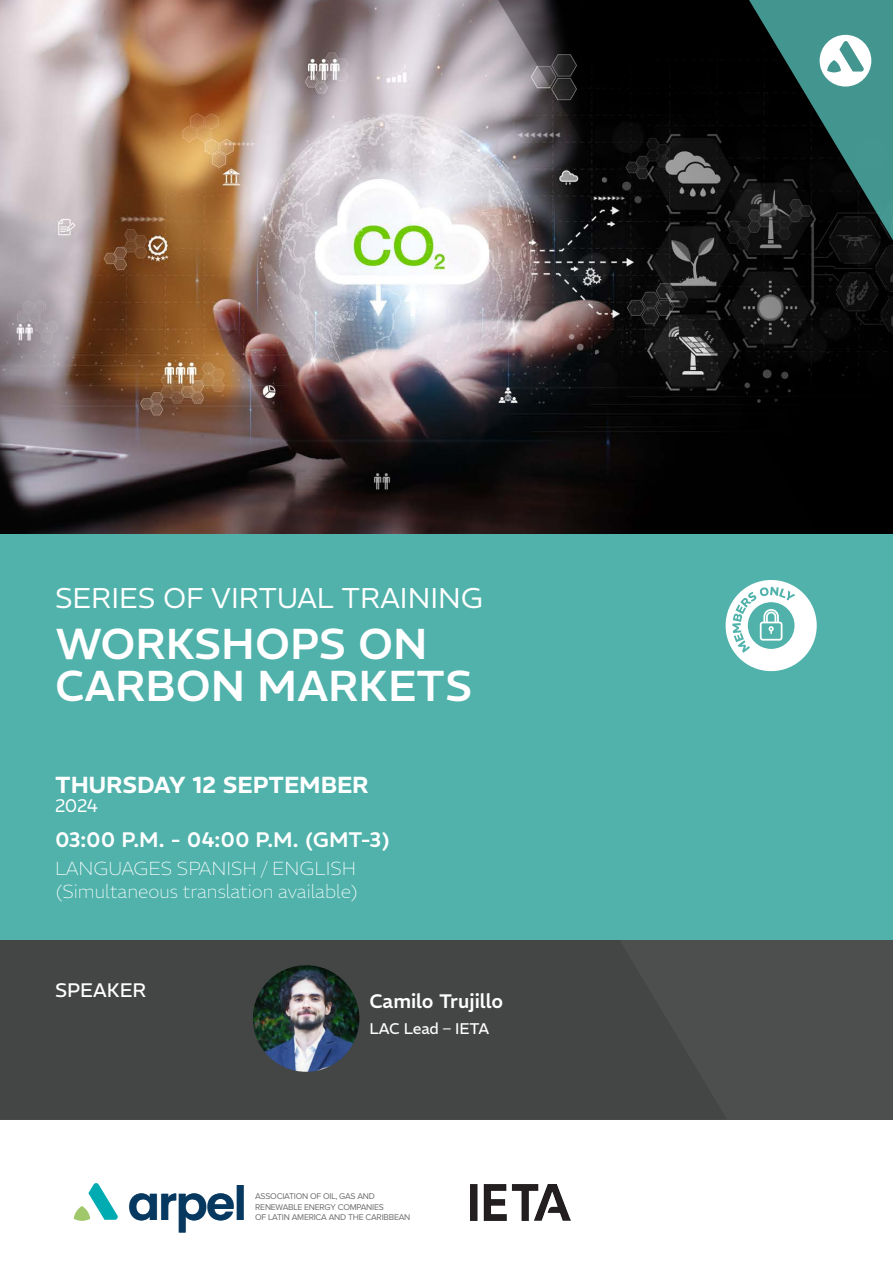
<style>
.page{position:relative;width:893px;height:1263px;background:#fff}
.page>*{position:absolute;margin:0;border:0;box-sizing:border-box;transform-origin:0 0}
.t1{font:600 47.25px "Poppins";letter-spacing:-.035em;color:#073960}
.t2{font:500 43.2px/42.6px "REM";color:#fff}
.t3{font:300 28.5px "REM";color:#fff}
.t4{font:600 23.1px "REM";color:#fff}
.t5{font:500 21px "REM";color:#fff}
.t6{font:500 19.5px "REM";color:#fff}
.t7{font:19.5px "REM";color:#fff}
.t8{font:100 18.9px/22.6px "REM";color:#fff}
.t9{font:300 18.15px "REM";color:#fff}
.t10{font:15.45px "REM";letter-spacing:-.01em;color:#fff}
.t11{font:8.7px/10.4px "Proxima Nova";letter-spacing:-.025em;color:#6d6e70}
</style>
<div class="page">
<div style="left:0;top:381px;width:893px;height:739px;background:#444545"></div>
<img style="left:0;top:0;width:497px;height:535px">
<img style="left:253px;top:965px;width:106px;height:107px;border-radius:53px">
<img style="left:470px;top:1184px;width:101px;height:36px">
<svg style="left:497px;top:0;width:396px;height:535px;background:#1a1819"></svg>
<div style="left:0;top:535px;width:893px;height:405px;background:#50b2ab"></div>
<svg style="left:748px;top:0;width:145px;height:247px;background:#2e524f"></svg>
<svg style="left:726px;top:580px;width:91px;height:91px"></svg>
<svg style="left:74px;top:1183px;width:44px;height:38px"></svg>
<h3 class="t3" style="left:55px;top:578px;width:430px">SERIES OF VIRTUAL TRAINING</h3>
<h2 class="t2" style="left:55px;top:618px;width:419px">WORKSHOPS ON<br>CARBON MARKETS</h2>
<h3 class="t4" style="left:55px;top:767px;width:315px">THURSDAY 12 SEPTEMBER</h3>
<h3 class="t9" style="left:55px;top:793px;width:44px">2024</h3>
<h3 class="t5" style="left:55px;top:824px;width:337px">03:00 P.M. - 04:00 P.M. (GMT-3)</h3>
<h3 class="t8" style="left:55px;top:856px;width:305px">LANGUAGES SPANISH / ENGLISH (Simultaneous translation available)</h3>
<h3 class="t7" style="left:55px;top:976px;width:93px">SPEAKER</h3>
<h3 class="t6" style="left:370px;top:986px;width:135px">Camilo Trujillo</h3>
<h3 class="t10" style="left:370px;top:1017px;width:121px">LAC Lead – IETA</h3>
<h1 class="t1" style="left:128px;top:1176px;width:120px">arpel</h1>
<p class="t11" style="left:255px;top:1191px;width:157px">ASSOCIATION OF OIL, GAS AND<br>RENEWABLE ENERGY COMPANIES<br>OF LATIN AMERICA AND THE CARIBBEAN</p>
</div>
